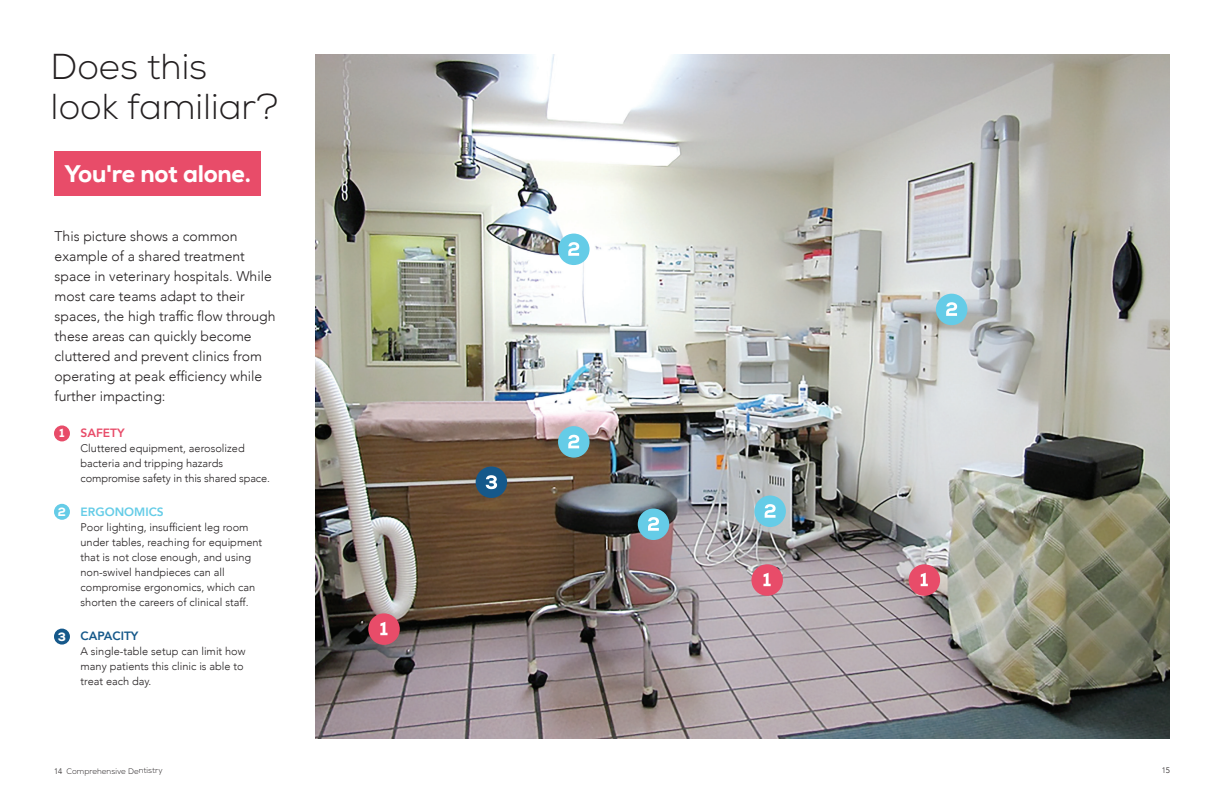
<style>
.page{position:relative;width:1224px;height:792px;background:#fff}
.page>*{position:absolute;margin:0;border:0;box-sizing:border-box;transform-origin:0 0}
.t1{font:300 36px/40px "Nexa";color:#231f20}
.t2{font:800 24px "Nexa";letter-spacing:-.01em;color:#fff}
.t3{font:300 14px/20px "Avenir";color:#231f20}
.t4{font:800 12px "Avenir";color:#65cce7}
.t5{font:800 12px "Avenir";color:#15588a}
.t6{font:800 12px "Avenir";color:#e84c69}
.t7{font:800 12px "Nexa";color:#fff}
.t8{font:300 11px/15px "Avenir";color:#231f20}
.t9{font:300 8px "Nexa";letter-spacing:-.005em;color:#231f20}
.t10{font:300 8px "Avenir";color:#231f20}
.s1{font-family:"Avenir"}
</style>
<div class="page">
<div style="left:54px;top:504px;width:16px;height:16px;background:#65cce7;border-radius:50%"></div>
<div style="left:54px;top:629px;width:16px;height:16px;background:#15588a;border-radius:50%"></div>
<div style="left:54px;top:425px;width:16px;height:16px;background:#e84c69;border-radius:50%"></div>
<div style="left:55px;top:151px;width:206px;height:45px;background:#e84c69"></div>
<img style="left:315px;top:54px;width:855px;height:684px">
<div style="left:751px;top:564px;width:32px;height:32px;background:#e84c69;border-radius:50%"></div>
<svg style="left:763px;top:573px;width:8px;height:13px"></svg>
<div style="left:368px;top:613px;width:32px;height:32px;background:#e84c69;border-radius:50%"></div>
<svg style="left:380px;top:622px;width:8px;height:13px"></svg>
<div style="left:909px;top:564px;width:31px;height:32px;background:#e84c69;border-radius:50%"></div>
<svg style="left:921px;top:573px;width:7px;height:13px"></svg>
<div style="left:638px;top:509px;width:31px;height:31px;background:#65cce7;border-radius:50%"></div>
<svg style="left:648px;top:517px;width:11px;height:14px"></svg>
<div style="left:754px;top:496px;width:32px;height:31px;background:#65cce7;border-radius:50%"></div>
<svg style="left:765px;top:504px;width:11px;height:14px"></svg>
<div style="left:476px;top:466px;width:31px;height:32px;background:#15588a;border-radius:50%"></div>
<svg style="left:486px;top:475px;width:11px;height:14px"></svg>
<div style="left:558px;top:234px;width:32px;height:31px;background:#65cce7;border-radius:50%"></div>
<svg style="left:568px;top:242px;width:11px;height:14px"></svg>
<div style="left:936px;top:294px;width:31px;height:31px;background:#65cce7;border-radius:50%"></div>
<svg style="left:946px;top:302px;width:11px;height:14px"></svg>
<div style="left:558px;top:426px;width:32px;height:32px;background:#65cce7;border-radius:50%"></div>
<svg style="left:568px;top:435px;width:11px;height:13px"></svg>
<h1 class="t1" style="left:51px;top:48px;width:229px">Does this look familiar?</h1>
<h2 class="t2" style="left:65px;top:158px;width:188px">You're not alone.</h2>
<p class="t3" style="left:55px;top:226px;width:223px">This picture shows a common example of a shared treatment space in veterinary hospitals. While most care teams adapt to their spaces, the high traffic flow through these areas can quickly become cluttered and prevent clinics from operating at peak efficiency while further impacting:</p>
<p class="t6" style="left:81px;top:424px;width:46px">SAFETY</p>
<p class="t8" style="left:81px;top:441px;width:191px">Cluttered equipment, aerosolized bacteria and tripping hazards compromise safety in this shared space.</p>
<p class="t4" style="left:81px;top:503px;width:85px">ERGONOMICS</p>
<p class="t8" style="left:81px;top:520px;width:183px">Poor lighting, insufficient leg room under tables, reaching for equipment that is not close enough, and using non-swivel handpieces can all compromise ergonomics, which can shorten the careers of clinical staff.</p>
<p class="t5" style="left:81px;top:627px;width:59px">CAPACITY</p>
<p class="t8" style="left:81px;top:644px;width:167px">A single-table setup can limit how many patients this clinic is able to treat each day.</p>
<p class="t7" style="left:59px;top:425px;width:7px">1</p>
<p class="t7" style="left:58px;top:504px;width:10px">2</p>
<p class="t7" style="left:58px;top:629px;width:10px">3</p>
<p class="t9" style="left:54px;top:766px;width:110px"><span class="s1">14</span> Comprehensive Dentistry</p>
<p class="t10" style="left:1162px;top:766px;width:10px">15</p>
</div>
